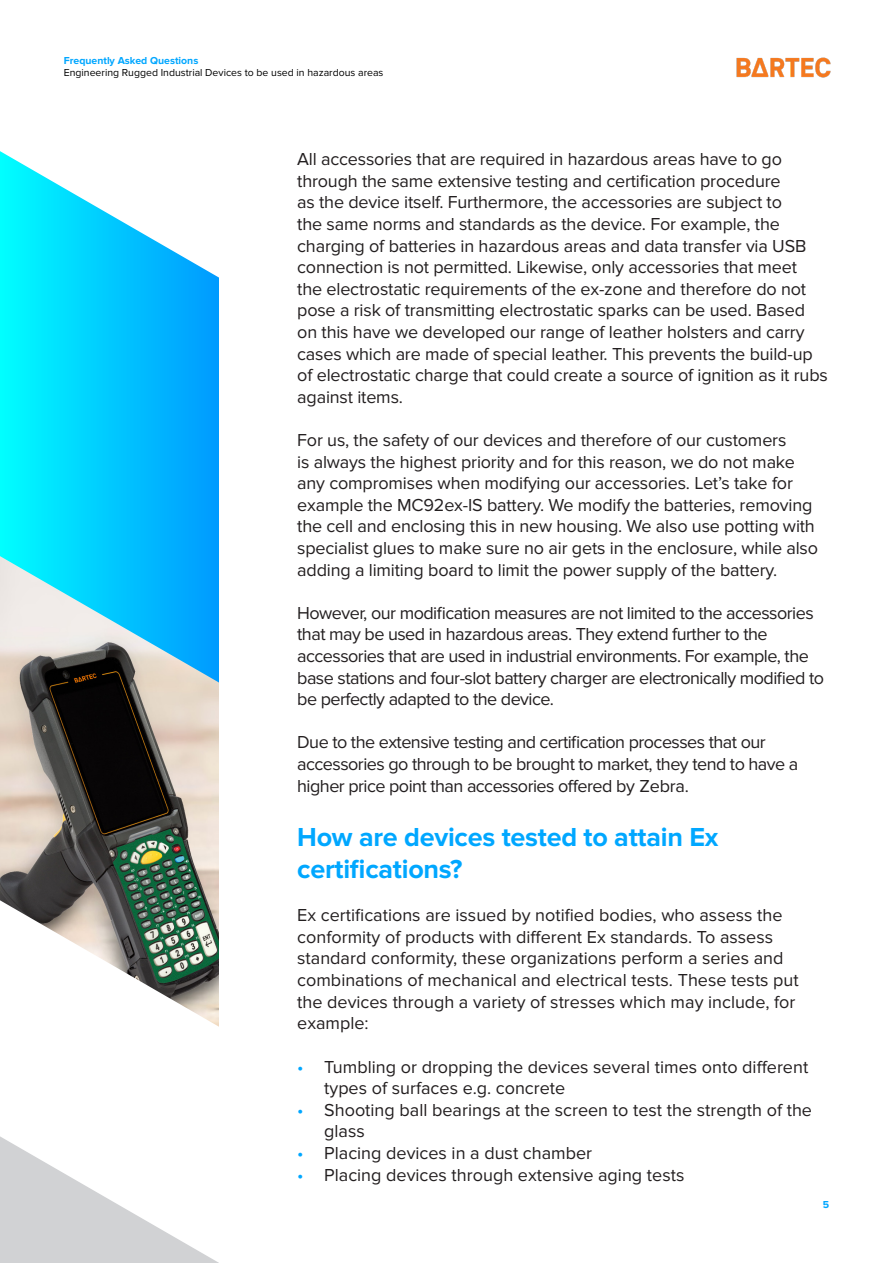
<style>
.page{position:relative;width:893px;height:1263px;background:#fff}
.page>*{position:absolute;margin:0;border:0;box-sizing:border-box;transform-origin:0 0}
.t1{font:700 27px/32.4px "Proxima Nova";letter-spacing:-.01em;color:#00a7ff}
.t2{font:18px/21.6px "Proxima Nova";letter-spacing:-.01em;color:#231f20}
.t3{font:18px/21.6px "Proxima Nova";letter-spacing:-.03em;color:#231f20}
.t4{font:10.5px "Proxima Nova";color:#000}
.t5{font:700 10.5px "Proxima Nova";color:#00a7ff}
.s1{color:#00a7ff}
</style>
<div class="page">
<img style="left:736px;top:57px;width:95px;height:21px">
<svg style="left:0;top:151px;width:219px;height:405px"></svg>
<svg style="left:0;top:1136px;width:219px;height:127px"></svg>
<img style="left:0;top:556px;width:219px;height:471px">
<p class="t5" style="left:64px;top:54px;width:136px">Frequently Asked Questions</p>
<p class="t4" style="left:64px;top:67px;width:321px">Engineering Rugged Industrial Devices to be used in hazardous areas</p>
<p class="t2" style="left:297px;top:149px;width:532px">All accessories that are required in hazardous areas have to go through the same extensive testing and certification procedure<br>as the device itself. Furthermore, the accessories are subject to<br>the same norms and standards as the device. For example, the charging of batteries in hazardous areas and data transfer via USB connection is not permitted. Likewise, only accessories that meet<br>the electrostatic requirements of the ex-zone and therefore do not pose a risk of transmitting electrostatic sparks can be used. Based on this have we developed our range of leather holsters and carry cases which are made of special leather. This prevents the build-up of electrostatic charge that could create a source of ignition as it rubs against items.</p>
<p class="t2" style="left:297px;top:429px;width:522px">For us, the safety of our devices and therefore of our customers<br>is always the highest priority and for this reason, we do not make any compromises when modifying our accessories. Let’s take for example the MC92ex-IS battery. We modify the batteries, removing the cell and enclosing this in new housing. We also use potting with specialist glues to make sure no air gets in the enclosure, while also adding a limiting board to limit the power supply of the battery.</p>
<p class="t3" style="left:297px;top:602px;width:528px">However, our modification measures are not limited to the accessories that may be used in hazardous areas. They extend further to the accessories that are used in industrial environments. For example, the base stations and four-slot battery charger are electronically modified to be perfectly adapted to the device.</p>
<p class="t3" style="left:297px;top:732px;width:503px">Due to the extensive testing and certification processes that our accessories go through to be brought to market, they tend to have a higher price point than accessories offered by Zebra.</p>
<p class="t1" style="left:297px;top:821px;width:423px">How are devices tested to attain Ex certifications?</p>
<p class="t2" style="left:297px;top:905px;width:503px">Ex certifications are issued by notified bodies, who assess the conformity of products with different Ex standards. To assess standard conformity, these organizations perform a series and combinations of mechanical and electrical tests. These tests put the devices through a variety of stresses which may include, for example:</p>
<p class="t2" style="left:324px;top:1056px;width:486px;text-indent:-27px"><span class="s1">•</span> Tumbling or dropping the devices several times onto different types of surfaces e.g. concrete</p>
<p class="t2" style="left:324px;top:1099px;width:489px;text-indent:-27px"><span class="s1">•</span> Shooting ball bearings at the screen to test the strength of the glass</p>
<p class="t2" style="left:297px;top:1142px;width:296px"><span class="s1">•</span> Placing devices in a dust chamber</p>
<p class="t2" style="left:297px;top:1164px;width:389px"><span class="s1">•</span> Placing devices through extensive aging tests</p>
<p class="t5" style="left:823px;top:1198px;width:8px">5</p>
</div>
